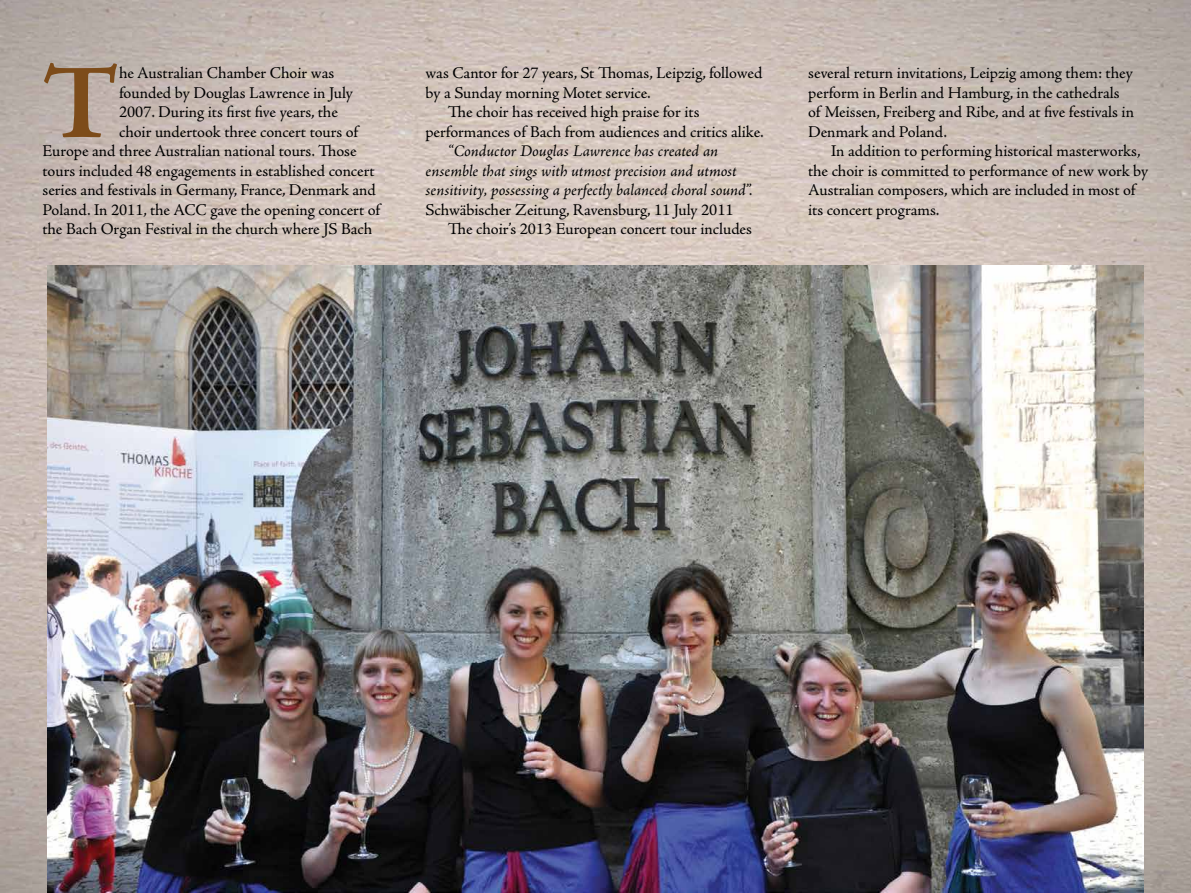
<style>
.page{position:relative;width:1191px;height:893px;background:#fff}
.page>*{position:absolute;margin:0;border:0;box-sizing:border-box;transform-origin:0 0}
.t1{font:700 106.65px "Adobe Jenson Pro";color:#7d4c1a}
.t2{font:16.5px/19.5px "Adobe Jenson Pro";letter-spacing:-.005em;color:#000}
.t3{font:italic 16.5px/19.5px "Adobe Jenson Pro";letter-spacing:-.005em;color:#000}
</style>
<div class="page">
<img style="left:0;top:0;width:1191px;height:893px">
<img style="left:47px;top:265px;width:1096px;height:627px">
<h1 class="t1" style="left:43px;top:43px;width:78px">T</h1>
<p class="t2" style="left:119px;top:64px;width:217px">he Australian Chamber Choir was</p>
<p class="t2" style="left:119px;top:83px;width:235px">founded by Douglas Lawrence in July</p>
<p class="t2" style="left:119px;top:103px;width:220px">2007. During its first five years, the</p>
<p class="t2" style="left:119px;top:122px;width:241px">choir undertook three concert tours of</p>
<p class="t2" style="left:43px;top:142px;width:316px">Europe and three Australian national tours. Those</p>
<p class="t2" style="left:43px;top:161px;width:333px">tours included 48 engagements in established concert</p>
<p class="t2" style="left:43px;top:181px;width:335px">series and festivals in Germany, France, Denmark and</p>
<p class="t2" style="left:43px;top:200px;width:339px">Poland. In 2011, the ACC gave the opening concert of</p>
<p class="t2" style="left:43px;top:220px;width:331px">the Bach Organ Festival in the church where JS Bach</p>
<p class="t2" style="left:425px;top:64px;width:339px">was Cantor for 27 years, St Thomas, Leipzig, followed</p>
<p class="t2" style="left:425px;top:83px;width:227px">by a Sunday morning Motet service.</p>
<p class="t2" style="left:448px;top:103px;width:253px">The choir has received high praise for its</p>
<p class="t2" style="left:425px;top:122px;width:340px">performances of Bach from audiences and critics alike.</p>
<p class="t3" style="left:425px;top:143px;width:329px;text-indent:23px">“Conductor Douglas Lawrence has created an ensemble that sings with utmost precision and utmost sensitivity, possessing a perfectly balanced choral sound”.</p>
<p class="t2" style="left:448px;top:200px;width:306px;text-indent:-23px">Schwäbischer Zeitung, Ravensburg, 11 July 2011<br>The choir’s 2013 European concert tour includes</p>
<p class="t2" style="left:808px;top:64px;width:327px">several return invitations, Leipzig among them: they perform in Berlin and Hamburg, in the cathedrals of Meissen, Freiberg and Ribe, and at five festivals in Denmark and Poland.</p>
<p class="t2" style="left:808px;top:142px;width:342px;text-indent:23px">In addition to performing historical masterworks, the choir is committed to performance of new work by Australian composers, which are included in most of its concert programs.</p>
</div>
